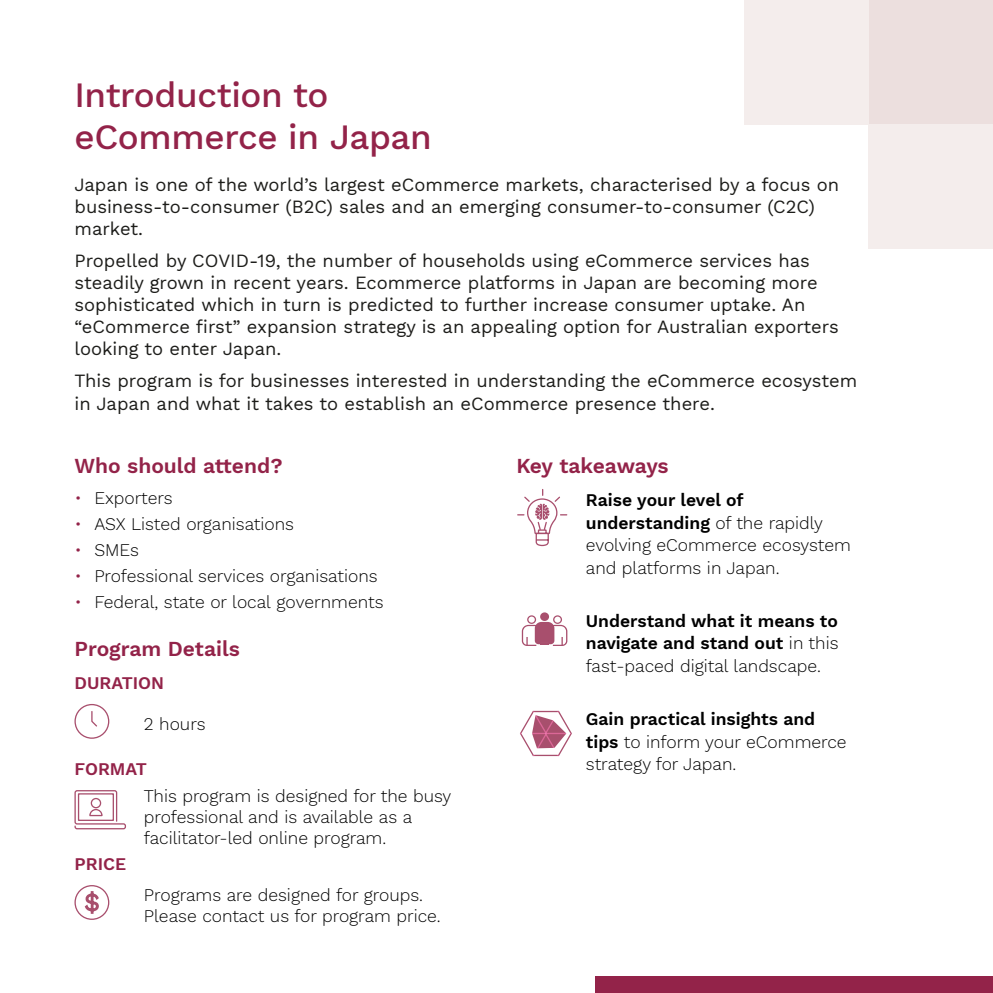
<style>
.page{position:relative;width:993px;height:993px;background:#fff}
.page>*{position:absolute;margin:0;border:0;box-sizing:border-box;transform-origin:0 0}
.t1{font:500 35px/42px "Work Sans";letter-spacing:-.01em;color:#932349}
.t2{font:600 21px "Work Sans";color:#932349}
.t3{font:18.38px/22.1px "Work Sans";color:#1d1d1a}
.t4{font:300 17.5px/22.8px "Work Sans";color:#000}
.t5{font:600 17.5px/22.8px "Work Sans";color:#000;text-align:justify}
.t6{font:600 17.5px "Work Sans";color:#932349}
.s1{color:#932349}
.s2{font-weight:600}
.s3{font-weight:300}
</style>
<div class="page">
<div style="left:595px;top:975px;width:397px;height:17px;background:#932349"></div>
<div style="left:868px;top:0;width:124px;height:124px;background:#ecdfde"></div>
<div style="left:868px;top:124px;width:124px;height:124px;background:#f4edec"></div>
<div style="left:744px;top:0;width:124px;height:124px;background:#f4edec"></div>
<div style="left:74px;top:703px;width:35px;height:35px;border:1px solid #932349;border-radius:50%"></div>
<svg style="left:91px;top:711px;width:6px;height:16px"></svg>
<svg style="left:74px;top:790px;width:52px;height:39px"></svg>
<svg style="left:84px;top:891px;width:15px;height:23px"></svg>
<div style="left:74px;top:884px;width:35px;height:35px;border:1px solid #932349;border-radius:50%"></div>
<svg style="left:517px;top:489px;width:49px;height:58px"></svg>
<svg style="left:540px;top:612px;width:9px;height:8px"></svg>
<svg style="left:521px;top:615px;width:46px;height:30px"></svg>
<svg style="left:520px;top:710px;width:52px;height:47px"></svg>
<hr style="left:520px;top:732px;width:51px;height:1px;background:#932349">
<h1 class="t1" style="left:74px;top:73px;width:359px">Introduction to eCommerce in Japan</h1>
<p class="t3" style="left:74px;top:173px;width:766px">Japan is one of the world’s largest eCommerce markets, characterised by a focus on business-to-consumer (B2C) sales and an emerging consumer-to-consumer (C2C) market.</p>
<p class="t3" style="left:74px;top:249px;width:765px">Propelled by COVID-19, the number of households using eCommerce services has steadily grown in recent years. Ecommerce platforms in Japan are becoming more sophisticated which in turn is predicted to further increase consumer uptake. An “eCommerce first” expansion strategy is an appealing option for Australian exporters looking to enter Japan.</p>
<p class="t3" style="left:74px;top:369px;width:784px">This program is for businesses interested in understanding the eCommerce ecosystem in Japan and what it takes to establish an eCommerce presence there.</p>
<p class="t2" style="left:74px;top:450px;width:209px">Who should attend?</p>
<p class="t4" style="left:74px;top:486px;width:100px"><span class="s1">•</span> Exporters</p>
<p class="t4" style="left:74px;top:512px;width:221px"><span class="s1">•</span> ASX Listed organisations</p>
<p class="t4" style="left:74px;top:537px;width:66px"><span class="s1">•</span> SMEs</p>
<p class="t4" style="left:74px;top:563px;width:304px"><span class="s1">•</span> Professional services organisations</p>
<p class="t4" style="left:74px;top:589px;width:310px"><span class="s1">•</span> Federal, state or local governments</p>
<p class="t2" style="left:74px;top:632px;width:167px">Program Details</p>
<p class="t6" style="left:74px;top:669px;width:91px">DURATION</p>
<p class="t4" style="left:144px;top:711px;width:63px">2 hours</p>
<p class="t6" style="left:74px;top:755px;width:74px">FORMAT</p>
<p class="t4" style="left:144px;top:784px;width:309px;line-height:21px">This program is designed for the busy professional and is available as a facilitator-led online program.</p>
<p class="t6" style="left:74px;top:850px;width:53px">PRICE</p>
<p class="t4" style="left:144px;top:883px;width:298px;line-height:21px">Programs are designed for groups.<br>Please contact us for program price.</p>
<p class="t2" style="left:516px;top:450px;width:154px">Key takeaways</p>
<p class="t4" style="left:585px;top:487px;width:266px"><span class="s2">Raise your level of understanding</span> of the rapidly evolving eCommerce ecosystem and platforms in Japan.</p>
<p class="t5" style="left:585px;top:608px;width:254px">Understand what it means to navigate and stand out <span class="s3">in this fast-paced digital landscape.</span></p>
<p class="t4" style="left:585px;top:706px;width:262px"><span class="s2">Gain practical insights and tips</span> to inform your eCommerce strategy for Japan.</p>
</div>
